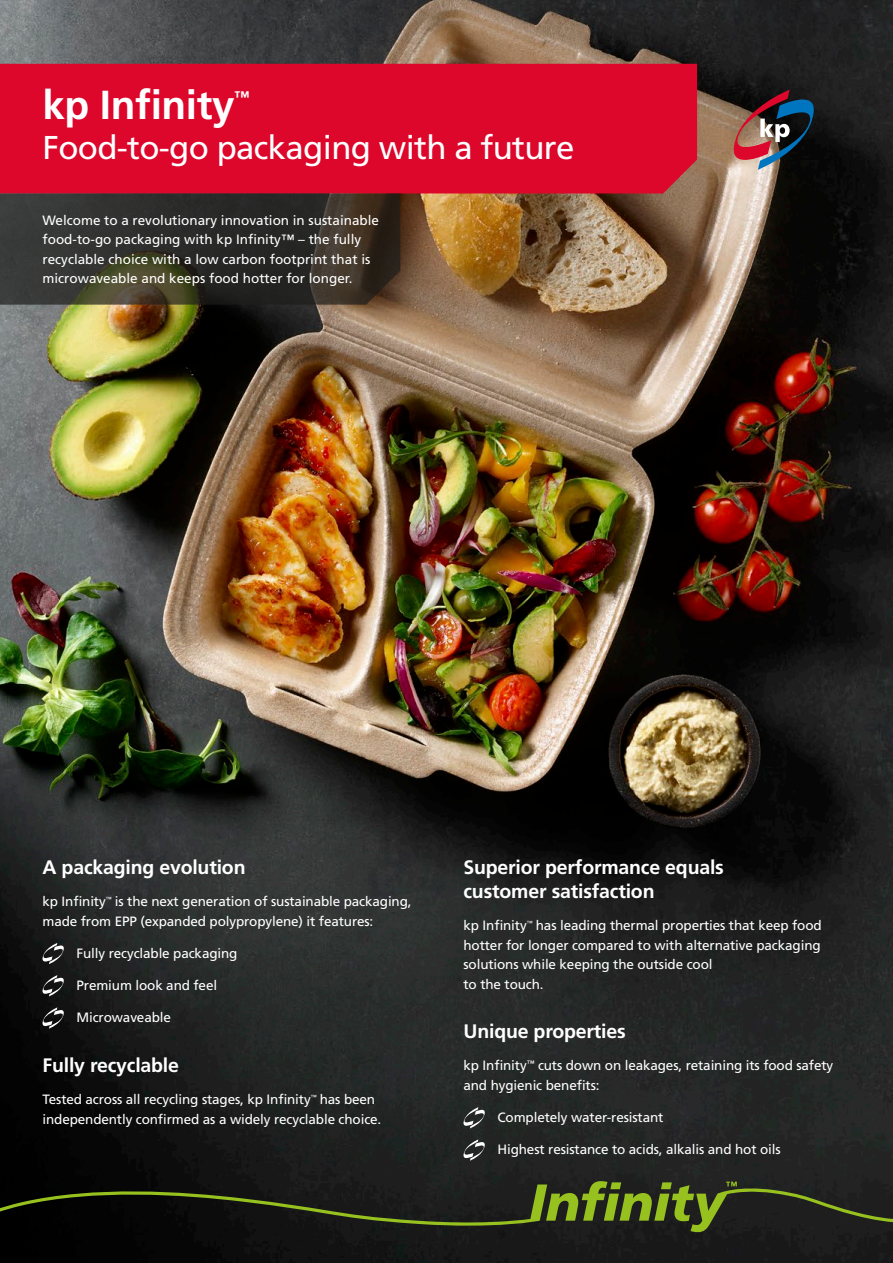
<style>
.page{position:relative;width:893px;height:1263px;background:#fff}
.page>*{position:absolute;margin:0;border:0;box-sizing:border-box;transform-origin:0 0}
.t1{font:700 40.5px "Frutiger LT Std";letter-spacing:-.01em;color:#fff}
.t2{font:33px "Frutiger LT Std";letter-spacing:-.02em;color:#fff}
.t3{font:700 19.5px/24px "Frutiger LT Std";letter-spacing:-.01em;color:#fff}
.t4{font:700 15.3px "Frutiger LT Std";color:#fff}
.t5{font:13.5px/19.5px "Frutiger LT Std";letter-spacing:-.01em;color:#fff}
.t6{font:5.85px "Frutiger LT Std";color:#fff}
</style>
<div class="page">
<img style="left:0;top:0;width:893px;height:1263px">
<img style="left:731px;top:88px;width:86px;height:83px">
<div style="left:0;top:64px;width:697px;height:129px;background:#dd062b"></div>
<svg style="left:0;top:193px;width:400px;height:112px;background:#34312b"></svg>
<svg style="left:43px;top:943px;width:21px;height:21px"></svg>
<svg style="left:43px;top:975px;width:21px;height:21px"></svg>
<svg style="left:43px;top:1007px;width:21px;height:22px"></svg>
<svg style="left:463px;top:1107px;width:22px;height:21px"></svg>
<svg style="left:463px;top:1139px;width:22px;height:22px"></svg>
<svg style="left:0;top:1181px;width:893px;height:51px;background:#262b16"></svg>
<h1 class="t1" style="left:43px;top:80px;width:194px">kp Infinity</h1>
<p class="t4" style="left:234px;top:87px;width:17px">™</p>
<h2 class="t2" style="left:43px;top:128px;width:533px">Food-to-go packaging with a future</h2>
<p class="t5" style="left:43px;top:210px;width:338px">Welcome to a revolutionary innovation in sustainable food-to-go packaging with kp Infinity™ – the fully recyclable choice with a low carbon footprint that is microwaveable and keeps food hotter for longer.</p>
<h3 class="t3" style="left:43px;top:855px;width:205px">A packaging evolution</h3>
<p class="t5" style="left:43px;top:892px;width:65px">kp Infinity</p>
<p class="t6" style="left:106px;top:896px;width:7px">™</p>
<p class="t5" style="left:43px;top:892px;width:371px;text-indent:72px">is the next generation of sustainable packaging, made from EPP (expanded polypropylene) it features:</p>
<p class="t5" style="left:77px;top:943px;width:162px">Fully recyclable packaging</p>
<p class="t5" style="left:77px;top:976px;width:142px">Premium look and feel</p>
<p class="t5" style="left:77px;top:1008px;width:96px">Microwaveable</p>
<h3 class="t3" style="left:43px;top:1053px;width:138px">Fully recyclable</h3>
<p class="t5" style="left:43px;top:1090px;width:270px">Tested across all recycling stages, kp Infinity</p>
<p class="t6" style="left:311px;top:1094px;width:7px">™</p>
<p class="t5" style="left:43px;top:1090px;width:340px;text-indent:277px">has been independently confirmed as a widely recyclable choice.</p>
<h3 class="t3" style="left:463px;top:855px;width:262px">Superior performance equals customer satisfaction</h3>
<p class="t5" style="left:463px;top:916px;width:65px">kp Infinity</p>
<p class="t6" style="left:527px;top:920px;width:7px">™</p>
<p class="t5" style="left:463px;top:916px;width:360px;text-indent:72px">has leading thermal properties that keep food hotter for longer compared to with alternative packaging solutions while keeping the outside cool<br>to the touch.</p>
<h3 class="t3" style="left:463px;top:1019px;width:164px">Unique properties</h3>
<p class="t5" style="left:463px;top:1056px;width:371px">kp Infinity<sup>™</sup> cuts down on leakages, retaining its food safety and hygienic benefits:</p>
<p class="t5" style="left:497px;top:1108px;width:167px">Completely water-resistant</p>
<p class="t5" style="left:497px;top:1140px;width:285px">Highest resistance to acids, alkalis and hot oils</p>
</div>
